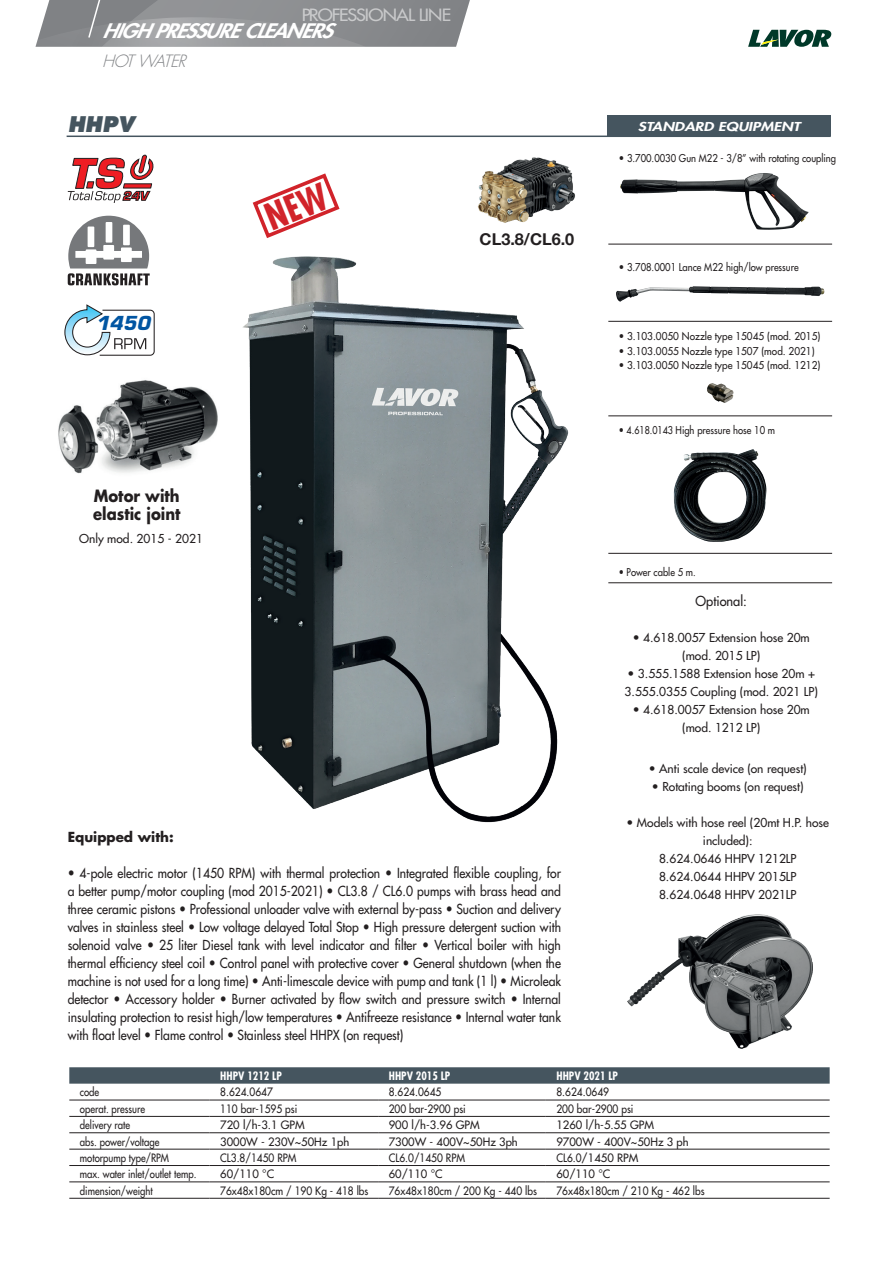
<style>
.page{position:relative;width:893px;height:1263px;background:#fff}
.page>*{position:absolute;margin:0;border:0;box-sizing:border-box;transform-origin:0 0}
.t1{font:italic 800 21px "Futura Std";color:#45555f}
.t2{font:italic 800 19.5px "Futura Std";letter-spacing:-.045em;color:#fff;scale:1.1 1}
.t3{font:italic 700 18.75px "Eurostile LT Std";color:#0155a2}
.t4{font:700 16.5px/18px "Futura Std";color:#231f20;scale:.9 1}
.t5{font:500 16.5px "Futura Std";letter-spacing:-.05em;color:#fff;scale:1.1 1}
.t6{font:italic 300 16.5px "Futura Std";color:#808285}
.t7{font:700 16.35px "Helvetica Neue";color:#231f20}
.t8{font:500 13.5px/18px "Futura Std";color:#231f20;text-align:justify;scale:.9 1}
.t9{font:700 13.5px "Futura Std";color:#231f20}
.t10{font:500 13.5px "Futura Std";color:#231f20;scale:.95 1}
.t11{font:500 12px/18px "Futura Std";color:#231f20;text-align:center}
.t12{font:italic 800 12px "Futura Std";color:#fff;scale:1.3 1}
.t13{font:500 11.25px "Futura Std";color:#231f20;scale:.9 1}
.t14{font:500 11.25px "Futura Std";color:#231f20}
.t15{font:500 11.25px "Futura Std";color:#231f20;scale:.85 1}
.t16{font:700 condensed 11.25px "Futura Std";color:#fff}
.t17{font:500 10.5px "Futura Std";color:#231f20;scale:.9 1}
.t18{font:500 10.5px "Futura Std";color:#231f20;scale:.85 1}
</style>
<div class="page">
<svg style="left:36px;top:0;width:434px;height:47px;background:#919396"></svg>
<svg style="left:748px;top:30px;width:84px;height:17px"></svg>
<hr style="left:67px;top:136px;width:764px;height:1px;background:#45555f">
<div style="left:607px;top:115px;width:224px;height:21px;background:#45555f"></div>
<img style="left:673px;top:449px;width:94px;height:93px">
<img style="left:242px;top:256px;width:327px;height:567px">
<hr style="left:608px;top:244px;width:224px;height:1px;background:#231f20">
<hr style="left:608px;top:321px;width:224px;height:1px;background:#231f20">
<hr style="left:608px;top:416px;width:224px;height:1px;background:#231f20">
<hr style="left:608px;top:553px;width:224px;height:1px;background:#231f20">
<hr style="left:608px;top:582px;width:224px;height:1px;background:#231f20">
<img style="left:707px;top:383px;width:26px;height:20px">
<svg style="left:68px;top:154px;width:86px;height:49px"></svg>
<svg style="left:68px;top:216px;width:82px;height:69px"></svg>
<svg style="left:64px;top:304px;width:91px;height:52px"></svg>
<img style="left:478px;top:157px;width:97px;height:66px">
<img style="left:58px;top:380px;width:160px;height:94px">
<svg style="left:69px;top:1067px;width:761px;height:17px;background:#4b5b64"></svg>
<hr style="left:69px;top:1100px;width:141px;height:1px;background:#231f20">
<hr style="left:210px;top:1100px;width:168px;height:1px;background:#231f20">
<hr style="left:378px;top:1100px;width:168px;height:1px;background:#231f20">
<hr style="left:546px;top:1100px;width:284px;height:1px;background:#231f20">
<hr style="left:69px;top:1116px;width:141px;height:1px;background:#231f20">
<hr style="left:210px;top:1116px;width:168px;height:1px;background:#231f20">
<hr style="left:378px;top:1116px;width:168px;height:1px;background:#231f20">
<hr style="left:546px;top:1116px;width:284px;height:1px;background:#231f20">
<hr style="left:69px;top:1132px;width:141px;height:1px;background:#231f20">
<hr style="left:210px;top:1132px;width:168px;height:1px;background:#231f20">
<hr style="left:378px;top:1132px;width:168px;height:1px;background:#231f20">
<hr style="left:546px;top:1132px;width:284px;height:1px;background:#231f20">
<hr style="left:69px;top:1149px;width:141px;height:1px;background:#231f20">
<hr style="left:210px;top:1149px;width:168px;height:1px;background:#231f20">
<hr style="left:378px;top:1149px;width:168px;height:1px;background:#231f20">
<hr style="left:546px;top:1149px;width:284px;height:1px;background:#231f20">
<hr style="left:69px;top:1165px;width:141px;height:1px;background:#231f20">
<hr style="left:210px;top:1165px;width:168px;height:1px;background:#231f20">
<hr style="left:378px;top:1165px;width:168px;height:1px;background:#231f20">
<hr style="left:546px;top:1165px;width:284px;height:1px;background:#231f20">
<hr style="left:69px;top:1181px;width:141px;height:1px;background:#231f20">
<hr style="left:210px;top:1181px;width:168px;height:1px;background:#231f20">
<hr style="left:378px;top:1181px;width:168px;height:1px;background:#231f20">
<hr style="left:546px;top:1181px;width:284px;height:1px;background:#231f20">
<hr style="left:69px;top:1198px;width:141px;height:1px;background:#231f20">
<hr style="left:210px;top:1198px;width:168px;height:1px;background:#231f20">
<hr style="left:378px;top:1198px;width:168px;height:1px;background:#231f20">
<hr style="left:546px;top:1198px;width:284px;height:1px;background:#231f20">
<img style="left:628px;top:914px;width:184px;height:134px">
<img style="left:620px;top:173px;width:144px;height:40px">
<img style="left:616px;top:286px;width:208px;height:16px">
<svg style="left:252px;top:173px;width:88px;height:65px"></svg>
<p class="t5" style="left:301px;top:4px;width:138px">PROFESSIONAL LINE</p>
<h2 class="t2" style="left:102px;top:18px;width:211px">HIGH PRESSURE CLEANERS</h2>
<p class="t6" style="left:102px;top:51px;width:91px">HOTWATER</p>
<h1 class="t1" style="left:68px;top:110px;width:68px">HHPV</h1>
<h3 class="t3" style="left:96px;top:311px;width:56px">1450</h3>
<p class="t4" style="left:93px;top:486px;width:99px">Motor with elastic joint</p>
<p class="t11" style="left:79px;top:529px;width:125px">Only mod. 2015 - 2021</p>
<p class="t7" style="left:480px;top:227px;width:96px">CL3.8/CL6.0</p>
<p class="t9" style="left:68px;top:827px;width:108px">Equipped with:</p>
<p class="t8" style="left:68px;top:864px;width:550px">• 4-pole electric motor (1450 RPM) with thermal protection • Integrated flexible coupling, for a better pump/motor coupling (mod 2015-2021) • CL3.8 / CL6.0 pumps with brass head and three ceramic pistons • Professional unloader valve with external by-pass • Suction and delivery valves in stainless steel • Low voltage delayed Total Stop • High pressure detergent suction with solenoid valve • 25 liter Diesel tank with level indicator and filter • Vertical boiler with high thermal efficiency steel coil • Control panel with protective cover • General shutdown (when the machine is not used for a long time) • Anti-limescale device with pump and tank (1 l) • Microleak detector • Accessory holder • Burner activated by flow switch and pressure switch • Internal insulating protection to resist high/low temperatures • Antifreeze resistance • Internal water tank with float level • Flame control • Stainless steel HHPX (on request)</p>
<p class="t12" style="left:638px;top:119px;width:126px">STANDARD EQUIPMENT</p>
<p class="t17" style="left:619px;top:151px;width:243px">• 3.700.0030 Gun M22 - 3/8” with rotating coupling</p>
<p class="t17" style="left:619px;top:261px;width:201px">• 3.708.0001 Lance M22 high/low pressure</p>
<p class="t17" style="left:619px;top:330px;width:225px">• 3.103.0050 Nozzle type 15045 (mod. 2015)</p>
<p class="t17" style="left:619px;top:344px;width:219px">• 3.103.0055 Nozzle type 1507 (mod. 2021)</p>
<p class="t17" style="left:619px;top:358px;width:225px">• 3.103.0050 Nozzle type 15045 (mod. 1212)</p>
<p class="t18" style="left:619px;top:424px;width:185px">• 4.618.0143 High pressure hose 10 m</p>
<p class="t18" style="left:619px;top:565px;width:92px">• Power cable 5 m.</p>
<p class="t10" style="left:696px;top:593px;width:56px">Optional:</p>
<p class="t11" style="left:633px;top:629px;width:179px">• 4.618.0057 Extension hose 20m (mod. 2015 LP)</p>
<p class="t11" style="left:625px;top:665px;width:195px;text-align:left">• 3.555.1588 Extension hose 20m +<br>3.555.0355 Coupling (mod. 2021 LP)</p>
<p class="t11" style="left:633px;top:701px;width:179px">• 4.618.0057 Extension hose 20m (mod. 1212 LP)</p>
<p class="t11" style="left:649px;top:759px;width:160px">• Anti scale device (on request)</p>
<p class="t11" style="left:652px;top:777px;width:153px">• Rotating booms (on request)</p>
<p class="t11" style="left:627px;top:813px;width:204px">• Models with hose reel (20mt H.P. hose included):<br>8.624.0646 HHPV 1212LP<br>8.624.0644 HHPV 2015LP<br>8.624.0648 HHPV 2021LP</p>
<p class="t16" style="left:220px;top:1069px;width:63px">HHPV 1212 LP</p>
<p class="t16" style="left:389px;top:1069px;width:63px">HHPV 2015 LP</p>
<p class="t16" style="left:556px;top:1069px;width:63px">HHPV 2021 LP</p>
<p class="t15" style="left:80px;top:1085px;width:24px">code</p>
<p class="t13" style="left:220px;top:1085px;width:60px">8.624.0647</p>
<p class="t13" style="left:389px;top:1085px;width:60px">8.624.0645</p>
<p class="t13" style="left:556px;top:1085px;width:60px">8.624.0649</p>
<p class="t15" style="left:80px;top:1102px;width:78px">operat. pressure</p>
<p class="t13" style="left:220px;top:1102px;width:87px">110 bar-1595 psi</p>
<p class="t13" style="left:389px;top:1102px;width:87px">200 bar-2900 psi</p>
<p class="t13" style="left:556px;top:1102px;width:87px">200 bar-2900 psi</p>
<p class="t15" style="left:80px;top:1118px;width:61px">delivery rate</p>
<p class="t14" style="left:220px;top:1118px;width:86px">720 l/h-3.1 GPM</p>
<p class="t14" style="left:389px;top:1118px;width:93px">900 l/h-3.96 GPM</p>
<p class="t14" style="left:556px;top:1118px;width:99px">1260 l/h-5.55 GPM</p>
<p class="t15" style="left:80px;top:1134px;width:95px">abs. power/voltage</p>
<p class="t14" style="left:220px;top:1134px;width:131px">3000W - 230V~50Hz 1ph</p>
<p class="t14" style="left:389px;top:1134px;width:131px">7300W - 400V~50Hz 3ph</p>
<p class="t14" style="left:556px;top:1134px;width:134px">9700W - 400V~50Hz 3 ph</p>
<p class="t15" style="left:80px;top:1151px;width:106px">motorpump type/RPM</p>
<p class="t13" style="left:220px;top:1151px;width:86px">CL3.8/1450 RPM</p>
<p class="t13" style="left:389px;top:1151px;width:86px">CL6.0/1450 RPM</p>
<p class="t13" style="left:556px;top:1151px;width:93px">CL6.0/1450 RPM</p>
<p class="t15" style="left:80px;top:1167px;width:139px">max. water inlet/outlet temp.</p>
<p class="t14" style="left:220px;top:1167px;width:55px">60/110 °C</p>
<p class="t14" style="left:389px;top:1167px;width:55px">60/110 °C</p>
<p class="t14" style="left:556px;top:1167px;width:55px">60/110 °C</p>
<p class="t15" style="left:80px;top:1183px;width:87px">dimension/weight</p>
<p class="t13" style="left:220px;top:1183px;width:166px">76x48x180cm / 190 Kg - 418 lbs</p>
<p class="t13" style="left:389px;top:1183px;width:166px">76x48x180cm / 200 Kg - 440 lbs</p>
<p class="t13" style="left:556px;top:1183px;width:166px">76x48x180cm / 210 Kg - 462 lbs</p>
</div>
